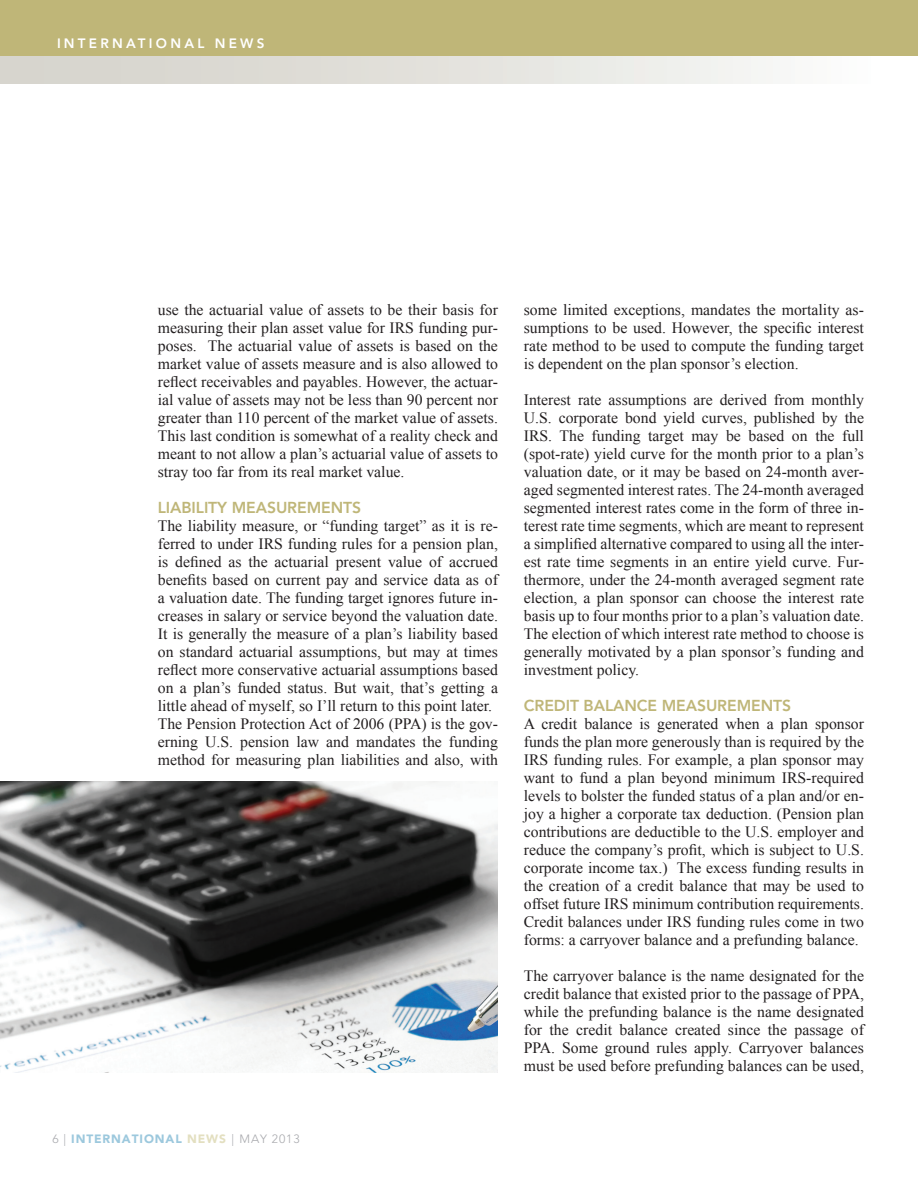
<style>
.page{position:relative;width:918px;height:1188px;background:#fff}
.page>*{position:absolute;margin:0;border:0;box-sizing:border-box;transform-origin:0 0}
.t1{font:15.75px/18px "Times New Roman";color:#231f20;text-align:justify}
.t2{font:800 15.75px "Avenir LT Std";letter-spacing:-.005em;color:#bfb678}
.t3{font:800 13.5px "Avenir LT Std";letter-spacing:.24em;color:#fff}
.t4{font:900 12px "Avenir LT Std";letter-spacing:.075em;color:#9cc8dd}
.s1{font-weight:300;color:#a8a9ad}
.s2{color:#e3dfc0}
</style>
<div class="page">
<div style="left:0;top:0;width:918px;height:57px;background:#bfb678"></div>
<div style="left:0;top:57px;width:918px;height:26px;background:linear-gradient(to right,#d1cfc7,#fcfcfc)"></div>
<img style="left:0;top:782px;width:498px;height:291px">
<p class="t3" style="left:57px;top:36px;width:209px">INTERNATIONAL NEWS</p>
<p class="t1" style="left:158px;top:301px;width:342px">use the actuarial value of assets to be their basis for measuring their plan asset value for IRS funding pur&shy;poses. The actuarial value of assets is based on the market value of assets measure and is also allowed to reflect receivables and payables. However, the actuar&shy;ial value of assets may not be less than 90 percent nor greater than 110 percent of the market value of assets.<br>This last condition is somewhat of a reality check and meant to not allow a plan’s actuarial value of assets to stray too far from its real market value.</p>
<p class="t2" style="left:158px;top:498px;width:17px">LIABILITY</p>
<p class="t2" style="left:232px;top:498px;width:26px">MEASUREMENTS</p>
<p class="t1" style="left:158px;top:517px;width:342px;text-align:left">The liability measure, or “funding target” as it is re&shy;ferred to under IRS funding rules for a pension plan, is defined as the actuarial present value of accrued benefits based on current pay and service data as of a valuation date. The funding target ignores future in&shy;creases in salary or service beyond the valuation date.<br>It is generally the measure of a plan’s liability based on standard actuarial assumptions, but may at times reflect more conservative actuarial assumptions based on a plan’s funded status. But wait, that’s getting a little ahead of myself, so I’ll return to this point later.<br>The Pension Protection Act of 2006 (PPA) is the gov&shy;erning U.S. pension law and mandates the funding method for measuring plan liabilities and also, with</p>
<p class="t1" style="left:524px;top:301px;width:342px">some limited exceptions, mandates the mortality as&shy;sumptions to be used. However, the specific interest rate method to be used to compute the funding target is dependent on the plan sponsor’s election.</p>
<p class="t1" style="left:524px;top:391px;width:342px">Interest rate assumptions are derived from monthly U.S. corporate bond yield curves, published by the IRS. The funding target may be based on the full (spot-rate) yield curve for the month prior to a plan’s valuation date, or it may be based on 24-month aver&shy;aged segmented interest rates. The 24-month averaged segmented interest rates come in the form of three in&shy;terest rate time segments, which are meant to represent a simplified alternative compared to using all the inter&shy;est rate time segments in an entire yield curve. Fur&shy;thermore, under the 24-month averaged segment rate election, a plan sponsor can choose the interest rate basis up to four months prior to a plan’s valuation date.<br>The election of which interest rate method to choose is generally motivated by a plan sponsor’s funding and investment policy.</p>
<p class="t2" style="left:524px;top:696px;width:82px">CREDIT BALANCE</p>
<p class="t2" style="left:662px;top:696px;width:26px">MEASUREMENTS</p>
<p class="t1" style="left:524px;top:715px;width:342px">A credit balance is generated when a plan sponsor funds the plan more generously than is required by the IRS funding rules. For example, a plan sponsor may want to fund a plan beyond minimum IRS-required levels to bolster the funded status of a plan and/or en&shy;joy a higher a corporate tax deduction. (Pension plan contributions are deductible to the U.S. employer and reduce the company’s profit, which is subject to U.S. corporate income tax.) The excess funding results in the creation of a credit balance that may be used to offset future IRS minimum contribution requirements.<br>Credit balances under IRS funding rules come in two forms: a carryover balance and a prefunding balance.</p>
<p class="t1" style="left:524px;top:967px;width:342px">The carryover balance is the name designated for the credit balance that existed prior to the passage of PPA, while the prefunding balance is the name designated for the credit balance created since the passage of PPA. Some ground rules apply. Carryover balances must be used before prefunding balances can be used,</p>
<p class="t4" style="left:52px;top:1132px;width:249px"><span class="s1">6 |</span> INTERNATIONAL <span class="s2">NEWS</span> <span class="s1">| MAY 2013</span></p>
</div>
